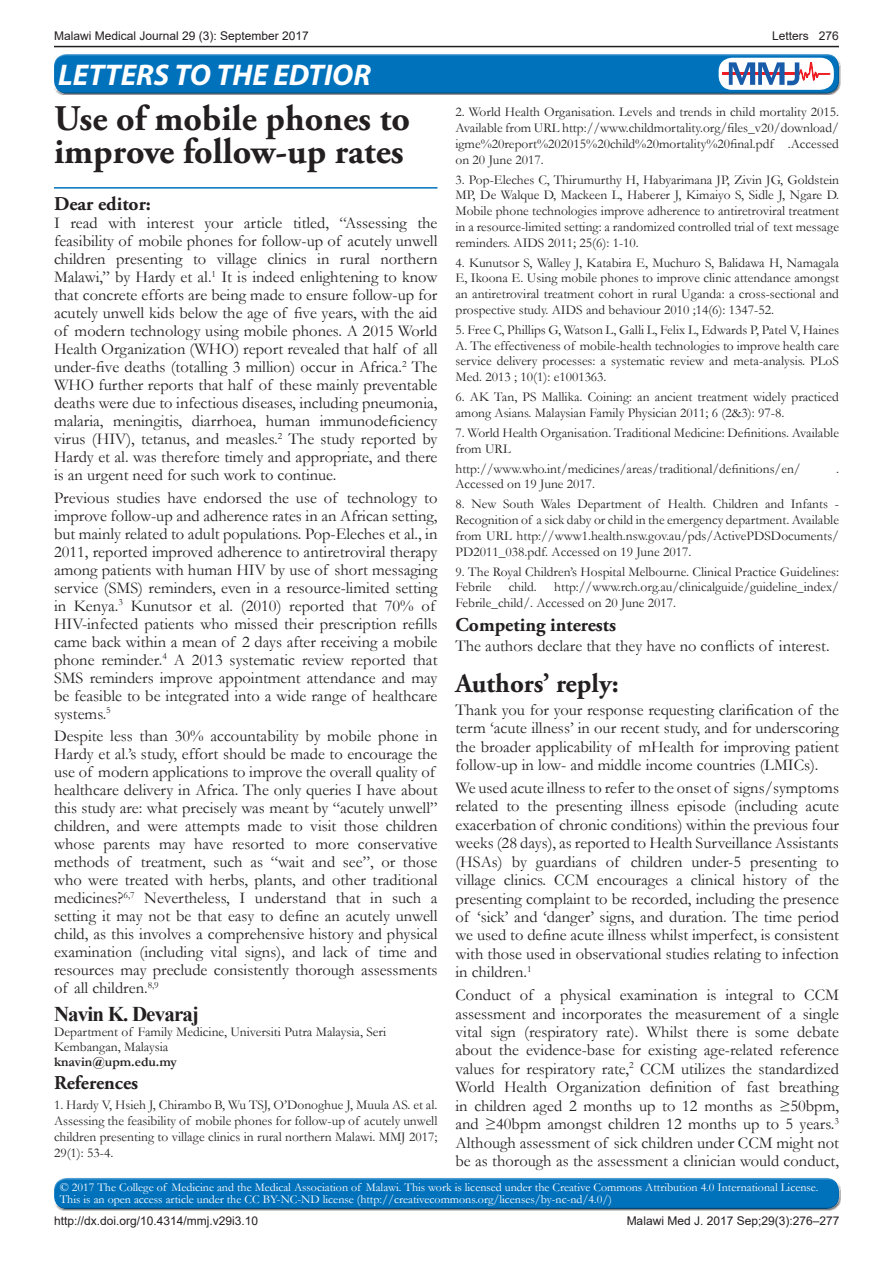
<style>
.page{position:relative;width:893px;height:1263px;background:#fff}
.page>*{position:absolute;margin:0;border:0;box-sizing:border-box;transform-origin:0 0}
.MMJ_Article_Title{font:700 36px/33px "Adobe Garamond Pro";color:#231f20}
.t1{font:italic 700 30px "Myriad Pro";color:#fff}
.MMJ_Article_Title-2{font:700 27px "Adobe Garamond Pro";color:#231f20}
.MMJ_Author_Name{font:700 21px "Times New Roman";letter-spacing:-.04em;color:#231f20}
.MMJ_Heading_1{font:700 19.5px "Adobe Garamond Pro";color:#231f20}
.MMJ_Body_Text{font:16.5px/18px "Garamond";color:#231f20;text-align:justify}
.MMJ_Heading_1-2{font:16.5px "Garamond";color:#231f20}
.MMJ_References{font:13.5px/15.8px "Garamond";color:#231f20;text-align:justify}
.MMJ_Author_Instituti{font:13.5px/15px "Garamond";color:#231f20}
.MMJ_Author_Instituti-2{font:700 13.5px "Garamond";color:#231f20}
.t2{font:12px/12px "Garamond";color:#fff}
.MMJ_Article_heading{font:12px "Arial";color:#231f20}
</style>
<div class="page">
<hr style="left:54px;top:46px;width:785px;height:1px;background:#231f20">
<hr style="left:54px;top:187px;width:383px;height:2px;background:#0072bc">
<div style="left:52px;top:52px;width:789px;height:39px;background:#fff;opacity:.75"></div>
<div style="left:52px;top:58px;width:789px;height:37px;background:#231f20;opacity:.75"></div>
<div style="left:719px;top:58px;width:115px;height:32px;background:#fff;border-radius:13px"></div>
<hr style="left:722px;top:72px;width:77px;height:3px;background:#ee1d23">
<svg style="left:729px;top:62px;width:101px;height:23px"></svg>
<div style="left:52px;top:1176px;width:789px;height:30px;background:#fff;opacity:.75"></div>
<div style="left:52px;top:1181px;width:789px;height:29px;background:#0072bc"></div>
<p class="MMJ_Article_heading" style="left:54px;top:28px;width:256px">Malawi Medical Journal 29 (3): September 2017</p>
<p class="MMJ_Article_heading" style="left:772px;top:28px;width:68px">Letters 276</p>
<h2 class="t1" style="left:58px;top:55px;width:314px">LETTERS TO THE EDTIOR</h2>
<p class="MMJ_Article_Title" style="left:54px;top:103px;width:357px">Use of mobile phones to improve follow-up rates</p>
<p class="MMJ_Heading_1" style="left:54px;top:193px;width:98px">Dear editor:</p>
<p class="MMJ_Body_Text" style="left:54px;top:214px;width:385px">I read with interest your article titled, “Assessing the feasibility of mobile phones for follow-up of acutely unwell children presenting to village clinics in rural northern Malawi,” by Hardy et al.<sup>1</sup> It is indeed enlightening to know that concrete efforts are being made to ensure follow-up for acutely unwell kids below the age of five years, with the aid of modern technology using mobile phones. A 2015 World Health Organization (WHO) report revealed that half of all under-five deaths (totalling 3 million) occur in Africa.<sup>2</sup> The WHO further reports that half of these mainly preventable deaths were due to infectious diseases, including pneumonia, malaria, meningitis, diarrhoea, human immunodeficiency virus (HIV), tetanus, and measles.<sup>2</sup> The study reported by Hardy et al. was therefore timely and appropriate, and there is an urgent need for such work to continue.</p>
<p class="MMJ_Body_Text" style="left:54px;top:488px;width:385px;text-align:left">Previous studies have endorsed the use of technology to improve follow-up and adherence rates in an African setting, but mainly related to adult populations. Pop-Eleches et al., in 2011, reported improved adherence to antiretroviral therapy among patients with human HIV by use of short messaging service (SMS) reminders, even in a resource-limited setting in Kenya.<sup>3</sup> Kunutsor et al. (2010) reported that 70% of HIV-infected patients who missed their prescription refills came back within a mean of 2 days after receiving a mobile phone reminder.<sup>4</sup> A 2013 systematic review reported that SMS reminders improve appointment attendance and may be feasible to be integrated into a wide range of healthcare systems.<sup>5</sup></p>
<p class="MMJ_Body_Text" style="left:54px;top:726px;width:385px;text-align:left">Despite less than 30% accountability by mobile phone in Hardy et al.’s study, effort should be made to encourage the use of modern applications to improve the overall quality of healthcare delivery in Africa. The only queries I have about this study are: what precisely was meant by “acutely unwell” children, and were attempts made to visit those children whose parents may have resorted to more conservative methods of treatment, such as “wait and see”, or those who were treated with herbs, plants, and other traditional medicines?<sup>6,7</sup> Nevertheless, I understand that in such a setting it may not be that easy to define an acutely unwell child, as this involves a comprehensive history and physical examination (including vital signs), and lack of time and resources may preclude consistently thorough assessments of all children.<sup>8,9</sup></p>
<p class="MMJ_Author_Name" style="left:54px;top:999px;width:147px">Navin K. Devaraj</p>
<p class="MMJ_Author_Instituti" style="left:54px;top:1024px;width:334px">Department of Family Medicine, Universiti Putra Malaysia, Seri<br>Kembangan, Malaysia</p>
<p class="MMJ_Author_Instituti-2" style="left:54px;top:1052px;width:124px">knavin@upm.edu.my</p>
<p class="MMJ_Heading_1" style="left:54px;top:1072px;width:86px">References</p>
<p class="MMJ_References" style="left:54px;top:1097px;width:385px">1. Hardy V, Hsieh J, Chirambo B, Wu TSJ, O’Donoghue J, Muula AS. et al.<br>Assessing the feasibility of mobile phones for follow-up of acutely unwell children presenting to village clinics in rural northern Malawi. MMJ 2017; 29(1): 53-4.</p>
<p class="MMJ_References" style="left:455px;top:104px;width:385px">2. World Health Organisation. Levels and trends in child mortality 2015.<br>Available from URL http://www.childmortality.org/files_v20/download/ igme%20report%202015%20child%20mortality%20final.pdf .Accessed on 20 June 2017.</p>
<p class="MMJ_References" style="left:455px;top:171px;width:385px">3. Pop-Eleches C, Thirumurthy H, Habyarimana JP, Zivin JG, Goldstein MP, De Walque D, Mackeen L, Haberer J, Kimaiyo S, Sidle J, Ngare D.<br>Mobile phone technologies improve adherence to antiretroviral treatment in a resource-limited setting: a randomized controlled trial of text message reminders. AIDS 2011; 25(6): 1-10.</p>
<p class="MMJ_References" style="left:455px;top:254px;width:385px">4. Kunutsor S, Walley J, Katabira E, Muchuro S, Balidawa H, Namagala E, Ikoona E. Using mobile phones to improve clinic attendance amongst an antiretroviral treatment cohort in rural Uganda: a cross-sectional and prospective study. AIDS and behaviour 2010 ;14(6): 1347-52.</p>
<p class="MMJ_References" style="left:455px;top:321px;width:385px">5. Free C, Phillips G, Watson L, Galli L, Felix L, Edwards P, Patel V, Haines A. The effectiveness of mobile-health technologies to improve health care service delivery processes: a systematic review and meta-analysis. PLoS Med. 2013 ; 10(1): e1001363.</p>
<p class="MMJ_References" style="left:455px;top:389px;width:385px">6. AK Tan, PS Mallika. Coining: an ancient treatment widely practiced among Asians. Malaysian Family Physician 2011; 6 (2&amp;3): 97-8.</p>
<p class="MMJ_References" style="left:455px;top:424px;width:385px">7. World Health Organisation. Traditional Medicine: Definitions. Available from URL</p>
<p class="MMJ_References" style="left:455px;top:460px;width:347px">http://www.who.int/medicines/areas/traditional/definitions/en/</p>
<p class="MMJ_References" style="left:836px;top:460px;width:4px">.</p>
<p class="MMJ_References" style="left:455px;top:476px;width:141px">Accessed on 19 June 2017.</p>
<p class="MMJ_References" style="left:455px;top:496px;width:385px">8. New South Wales Department of Health. Children and Infants - Recognition of a sick daby or child in the emergency department. Available from URL http://www1.health.nsw.gov.au/pds/ActivePDSDocuments/ PD2011_038.pdf. Accessed on 19 June 2017.</p>
<p class="MMJ_References" style="left:455px;top:563px;width:385px">9. The Royal Children’s Hospital Melbourne. Clinical Practice Guidelines:<br>Febrile</p>
<p class="MMJ_References" style="left:455px;top:579px;width:385px;text-indent:99px">http://www.rch.org.au/clinicalguide/guideline_index/<br>Febrile_child/. Accessed on 20 June 2017.</p>
<p class="MMJ_Heading_1" style="left:455px;top:614px;width:162px">Competing interests</p>
<p class="MMJ_Heading_1-2" style="left:455px;top:635px;width:376px">The authors declare that they have no conflicts of interest.</p>
<p class="MMJ_Article_Title-2" style="left:455px;top:668px;width:165px">Authors’ reply:</p>
<p class="MMJ_Body_Text" style="left:455px;top:700px;width:385px;line-height:18.5px">Thank you for your response requesting clarification of the term ‘acute illness’ in our recent study, and for underscoring the broader applicability of mHealth for improving patient follow-up in low- and middle income countries (LMICs).</p>
<p class="MMJ_Body_Text" style="left:455px;top:778px;width:385px;line-height:18.5px">We used acute illness to refer to the onset of signs/symptoms related to the presenting illness episode (including acute exacerbation of chronic conditions) within the previous four weeks (28 days), as reported to Health Surveillance Assistants (HSAs) by guardians of children under-5 presenting to village clinics. CCM encourages a clinical history of the presenting complaint to be recorded, including the presence of ‘sick’ and ‘danger’ signs, and duration. The time period we used to define acute illness whilst imperfect, is consistent with those used in observational studies relating to infection in children.<sup>1</sup></p>
<p class="MMJ_Body_Text" style="left:455px;top:985px;width:385px;line-height:18.5px">Conduct of a physical examination is integral to CCM assessment and incorporates the measurement of a single vital sign (respiratory rate). Whilst there is some debate about the evidence-base for existing age-related reference values for respiratory rate,<sup>2</sup> CCM utilizes the standardized World Health Organization definition of fast breathing in children aged 2 months up to 12 months as ≥50bpm, and ≥40bpm amongst children 12 months up to 5 years.<sup>3<br></sup>Although assessment of sick children under CCM might not be as thorough as the assessment a clinician would conduct,</p>
<p class="MMJ_References" style="left:509px;top:579px;width:30px">child.</p>
<p class="t2" style="left:60px;top:1181px;width:760px">© 2017 The College of Medicine and the Medical Association of Malawi. This work is licensed under the Creative Commons Attribution 4.0 International License.<br>This is an open access article under the CC BY-NC-ND license (http://creativecommons.org/licenses/by-nc-nd/4.0/)</p>
<p class="MMJ_Article_heading" style="left:54px;top:1212px;width:206px">http://dx.doi.org/10.4314/mmj.v29i3.10</p>
<p class="MMJ_Article_heading" style="left:627px;top:1212px;width:214px">Malawi Med J. 2017 Sep;29(3):276–277</p>
</div>
